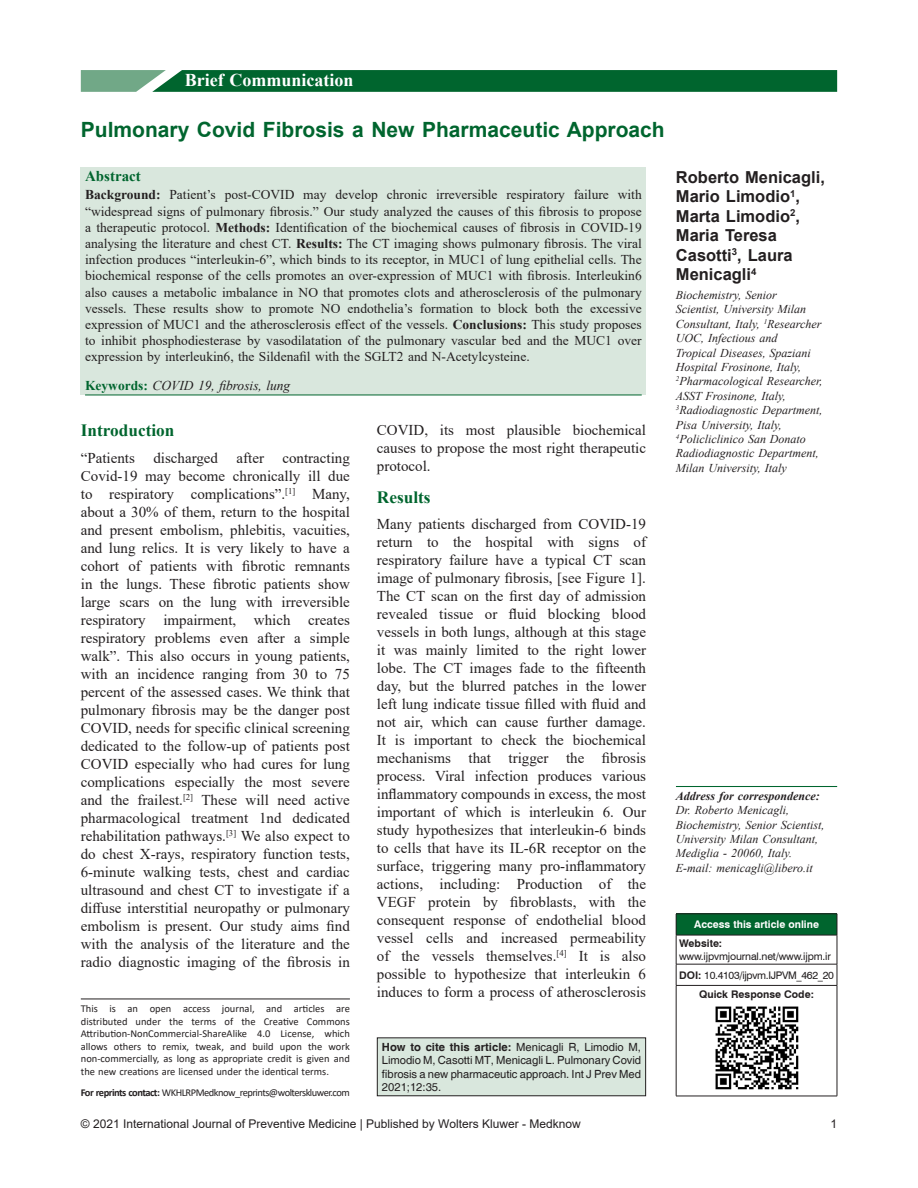
<style>
.page{position:relative;width:918px;height:1188px;background:#fff}
.page>*{position:absolute;margin:0;border:0;box-sizing:border-box;transform-origin:0 0}
.AT{font:700 21px "Arial";color:#00652e}
.AH{font:700 18px "Times New Roman";color:#fff}
.t1{font:700 17.25px "Times New Roman";color:#00652e}
.AU{font:700 16.5px/19.5px "Arial";color:#231f20}
.TX{font:15px/18px "Times New Roman";color:#231f20;text-align:justify}
.ABSH{font:700 15px "Times New Roman";color:#00652e}
.ABS{font:13.5px/16.2px "Times New Roman";color:#231f20;text-align:justify}
.KWD{font:italic 13.5px "Times New Roman";color:#231f20}
.AFF{font:italic 12px/14.4px "Times New Roman";color:#231f20}
.ADD{font:italic 12px/14.4px "Times New Roman";color:#231f20}
.t2{font:12px "Arial";color:#231f20}
.HTC{font:11.25px/13.5px "Helvetica";letter-spacing:-.005em;color:#231f20;text-align:justify}
.OS{font:10.5px/12.6px "Calibri";letter-spacing:-.01em;color:#231f20;text-align:justify}
.OS-2{font:10.5px "Calibri";letter-spacing:-.05em;color:#231f20}
.Website{font:10.5px/12.6px "Swiss 721 BT";letter-spacing:-.015em;color:#231f20}
.DOI{font:10.5px "Swiss 721 BT";letter-spacing:-.03em;color:#231f20}
.ATAO{font:700 10.5px "Swiss 721 BT";color:#fff}
.QRC{font:700 10.5px "Swiss 721 BT";color:#231f20}
.s1{font-weight:700}
.s2{font-weight:700;font-style:normal;color:#00652e}
</style>
<div class="page">
<hr style="left:676px;top:786px;width:161px;height:1px;background:#00652e">
<div style="left:81px;top:167px;width:565px;height:228px;background:#d9e7dd"></div>
<hr style="left:85px;top:395px;width:557px;height:1px;background:#00652e">
<svg style="left:81px;top:70px;width:756px;height:22px;background:#126f3c"></svg>
<div style="left:377px;top:1038px;width:269px;height:58px;background:#d9e7dd"></div>
<div style="left:377px;top:1037px;width:269px;height:59px;border:1px solid #231f20"></div>
<hr style="left:81px;top:999px;width:269px;height:1px;background:#231f20">
<div style="left:676px;top:914px;width:161px;height:21px;background:#00652e"></div>
<hr style="left:676px;top:935px;width:161px;height:1px;background:#231f20">
<hr style="left:676px;top:964px;width:161px;height:1px;background:#231f20">
<hr style="left:676px;top:985px;width:161px;height:1px;background:#231f20">
<hr style="left:676px;top:914px;width:161px;height:1px;background:#231f20">
<svg style="left:676px;top:914px;width:1px;height:71px"></svg>
<svg style="left:837px;top:914px;width:1px;height:71px"></svg>
<hr style="left:676px;top:986px;width:1px;height:110px;background:#231f20">
<hr style="left:837px;top:986px;width:1px;height:110px;background:#231f20">
<hr style="left:676px;top:1096px;width:161px;height:1px;background:#231f20">
<img style="left:715px;top:1006px;width:84px;height:84px">
<p class="AH" style="left:185px;top:67px;width:170px">Brief Communication</p>
<p class="AT" style="left:81px;top:115px;width:585px">Pulmonary Covid Fibrosis a New Pharmaceutic Approach</p>
<p class="ABSH" style="left:85px;top:165px;width:57px">Abstract</p>
<p class="ABS" style="left:85px;top:186px;width:558px"><span class="s1">Background:</span> Patient’s post‑COVID may develop chronic irreversible respiratory failure with “widespread signs of pulmonary fibrosis.” Our study analyzed the causes of this fibrosis to propose a therapeutic protocol. <span class="s1">Methods:</span> Identification of the biochemical causes of fibrosis in COVID‑19 analysing the literature and chest CT. <span class="s1">Results:</span> The CT imaging shows pulmonary fibrosis. The viral infection produces “interleukin‑6”, which binds to its receptor, in MUC1 of lung epithelial cells. The biochemical response of the cells promotes an over‑expression of MUC1 with fibrosis. Interleukin6 also causes a metabolic imbalance in NO that promotes clots and atherosclerosis of the pulmonary vessels. These results show to promote NO endothelia’s formation to block both the excessive expression of MUC1 and the atherosclerosis effect of the vessels. <span class="s1">Conclusions:</span> This study proposes to inhibit phosphodiesterase by vasodilatation of the pulmonary vascular bed and the MUC1 over expression by interleukin6, the Sildenafil with the SGLT2 and N‑Acetylcysteine.</p>
<p class="KWD" style="left:85px;top:377px;width:207px"><span class="s2">Keywords:</span> COVID 19, fibrosis, lung</p>
<h1 class="t1" style="left:81px;top:418px;width:95px">Introduction</h1>
<p class="TX" style="left:81px;top:448px;width:271px">“Patients discharged after contracting Covid‑19 may become chronically ill due to respiratory complications”.<sup>[1]</sup> Many, about a 30% of them, return to the hospital and present embolism, phlebitis, vacuities, and lung relics. It is very likely to have a cohort of patients with fibrotic remnants in the lungs. These fibrotic patients show large scars on the lung with irreversible respiratory impairment, which creates respiratory problems even after a simple walk”. This also occurs in young patients, with an incidence ranging from 30 to 75 percent of the assessed cases. We think that pulmonary fibrosis may be the danger post COVID, needs for specific clinical screening dedicated to the follow‑up of patients post COVID especially who had cures for lung complications especially the most severe and the frailest.<sup>[2]</sup> These will need active pharmacological treatment 1nd dedicated rehabilitation pathways.<sup>[3]</sup> We also expect to do chest X‑rays, respiratory function tests, 6‑minute walking tests, chest and cardiac ultrasound and chest CT to investigate if a diffuse interstitial neuropathy or pulmonary embolism is present. Our study aims find with the analysis of the literature and the radio diagnostic imaging of the fibrosis in</p>
<p class="OS" style="left:81px;top:1002px;width:271px">This is an open access journal, and articles are distributed under the terms of the Creative Commons Attribution‑NonCommercial‑ShareAlike 4.0 License, which allows others to remix, tweak, and build upon the work non‑commercially, as long as appropriate credit is given and the new creations are licensed under the identical terms.</p>
<p class="OS-2" style="left:81px;top:1085px;width:270px"><span class="s1">For reprints contact:</span> WKHLRPMedknow_reprints@wolterskluwer.com</p>
<p class="TX" style="left:377px;top:420px;width:271px">COVID, its most plausible biochemical causes to propose the most right therapeutic protocol.</p>
<h1 class="t1" style="left:377px;top:485px;width:55px">Results</h1>
<p class="TX" style="left:377px;top:515px;width:271px">Many patients discharged from COVID‑19 return to the hospital with signs of respiratory failure have a typical CT scan image of pulmonary fibrosis, [see Figure 1].<br>The CT scan on the first day of admission revealed tissue or fluid blocking blood vessels in both lungs, although at this stage it was mainly limited to the right lower lobe. The CT images fade to the fifteenth day, but the blurred patches in the lower left lung indicate tissue filled with fluid and not air, which can cause further damage.<br>It is important to check the biochemical mechanisms that trigger the fibrosis process. Viral infection produces various inflammatory compounds in excess, the most important of which is interleukin 6. Our study hypothesizes that interleukin‑6 binds to cells that have its IL‑6R receptor on the surface, triggering many pro‑inflammatory actions, including: Production of the VEGF protein by fibroblasts, with the consequent response of endothelial blood vessel cells and increased permeability of the vessels themselves.<sup>[4]</sup> It is also possible to hypothesize that interleukin 6 induces to form a process of atherosclerosis</p>
<p class="HTC" style="left:382px;top:1040px;width:261px"><span class="s1">How to cite this article:</span> Menicagli R, Limodio M, Limodio M, Casotti MT, Menicagli L. Pulmonary Covid fibrosis a new pharmaceutic approach. Int J Prev Med 2021;12:35.</p>
<p class="AU" style="left:676px;top:168px;width:150px">Roberto Menicagli,<br>Mario Limodio<sup>1</sup>,<br>Marta Limodio<sup>2</sup>,<br>Maria Teresa<br>Casotti<sup>3</sup>, Laura<br>Menicagli<sup>4</sup></p>
<p class="AFF" style="left:676px;top:288px;width:148px">Biochemistry, Senior<br>Scientist, University Milan<br>Consultant, Italy, <sup>1</sup>Researcher<br>UOC, Infectious and<br>Tropical Diseases, Spaziani<br>Hospital Frosinone, Italy,<br><sup>2</sup>Pharmacological Researcher,<br>ASST Frosinone, Italy,<br><sup>3</sup>Radiodiagnostic Department,<br>Pisa University, Italy,<br><sup>4</sup>Policliclinico San Donato<br>Radiodiagnostic Department,<br>Milan University, Italy</p>
<p class="ADD" style="left:676px;top:788px;width:150px"><span class="s1">Address for correspondence:<br></span>Dr. Roberto Menicagli,<br>Biochemistry, Senior Scientist,<br>University Milan Consultant,<br>Mediglia ‑ 20060, Italy.<br>E‑mail: menicagli@libero.it</p>
<p class="ATAO" style="left:694px;top:917px;width:126px">Access this article online</p>
<p class="Website" style="left:679px;top:937px;width:153px"><span class="s1">Website: </span>www.ijpvmjournal.net/www.ijpm.ir</p>
<p class="DOI" style="left:679px;top:968px;width:156px"><span class="s1">DOI:</span> 10.4103/ijpvm.IJPVM_462_20</p>
<p class="QRC" style="left:699px;top:987px;width:116px">Quick Response Code:</p>
<p class="t2" style="left:81px;top:1116px;width:501px">© 2021 International Journal of Preventive Medicine | Published by Wolters Kluwer - Medknow</p>
<p class="t2" style="left:830px;top:1116px;width:8px">1</p>
</div>
